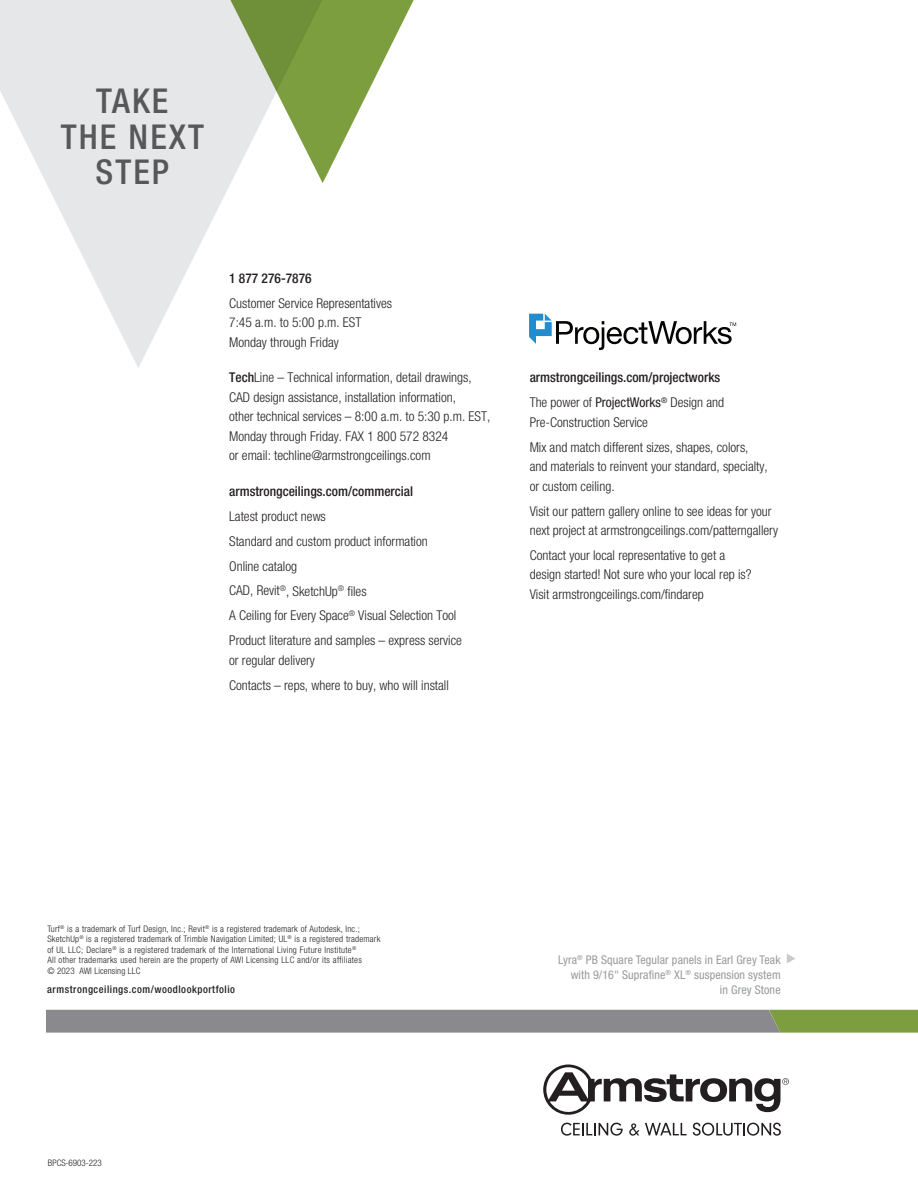
<style>
.page{position:relative;width:918px;height:1188px;background:#fff}
.page>*{position:absolute;margin:0;border:0;box-sizing:border-box;transform-origin:0 0}
.t1{font:500 condensed 34.2px/35.7px "Helvetica Neue LT Std";letter-spacing:.06em;color:#57585a;text-align:center}
.t2{font:300 condensed 13.5px/19.5px "Helvetica Neue LT Std";color:#231f20}
.t3{font:500 condensed 13.5px/24.9px "Helvetica Neue LT Std";color:#231f20}
.t4{font:condensed 12px/15px "Helvetica Neue LT Std";letter-spacing:.01em;color:#97999c;text-align:right}
.t5{font:500 condensed 10.5px "Helvetica Neue LT Std";letter-spacing:.05em;color:#231f20}
.t6{font:300 condensed 9px/10.5px "Helvetica Neue LT Std";letter-spacing:.025em;color:#231f20}
.t7{font:300 condensed 9px "Helvetica Neue LT Std";color:#231f20}
.s1{font-weight:500}
.s2{font-weight:300}
.s3{font-weight:400}
</style>
<div class="page">
<div style="left:863px;top:113px;width:42px;height:42px;border:2px solid #fff;border-radius:50%"></div>
<div style="left:863px;top:572px;width:42px;height:42px;border:2px solid #fff;border-radius:50%"></div>
<div style="left:863px;top:1031px;width:42px;height:42px;border:2px solid #fff;border-radius:50%"></div>
<svg style="left:0;top:0;width:231px;height:368px;fill:#e6e7e9"></svg>
<svg style="left:224px;top:0;width:190px;height:183px"></svg>
<svg style="left:543px;top:1065px;width:246px;height:50px"></svg>
<svg style="left:561px;top:1123px;width:62px;height:13px"></svg>
<svg style="left:629px;top:1123px;width:10px;height:13px"></svg>
<svg style="left:645px;top:1123px;width:42px;height:12px"></svg>
<svg style="left:693px;top:1123px;width:88px;height:13px"></svg>
<svg style="left:46px;top:1010px;width:872px;height:23px;background:#898f83"></svg>
<svg style="left:529px;top:314px;width:207px;height:36px"></svg>
<svg style="left:787px;top:954px;width:8px;height:9px"></svg>
<h1 class="t1" style="left:61px;top:83px;width:145px">TAKE<br>THE NEXT<br>STEP</h1>
<p class="t3" style="left:229px;top:265px;width:84px">1 877 276-7876</p>
<p class="t2" style="left:229px;top:293px;width:164px">Customer Service Representatives<br>7:45 a.m. to 5:00 p.m. EST<br>Monday through Friday</p>
<p class="t2" style="left:229px;top:368px;width:263px"><span class="s1">Tech</span>Line – Technical information, detail drawings, CAD design assistance, installation information,<br>other technical services – 8:00 a.m. to 5:30 p.m. EST, Monday through Friday. FAX 1 800 572 8324<br>or email: techline@armstrongceilings.com</p>
<p class="t3" style="left:229px;top:478px;width:185px">armstrongceilings.com/commercial</p>
<p class="t2" style="left:229px;top:503px;width:234px;line-height:24.9px">Latest product news<br>Standard and custom product information<br>Online catalog<br>CAD, Revit<sup>®</sup>, SketchUp<sup>®</sup> files<br>A Ceiling for Every Space<sup>®</sup> Visual Selection Tool Product literature and samples – express service</p>
<p class="t2" style="left:229px;top:647px;width:221px;line-height:24.9px">or regular delivery<br>Contacts – reps, where to buy, who will install</p>
<p class="t3" style="left:530px;top:365px;width:196px">armstrongceilings.com/projectworks<br><span class="s2">The power of</span> <span class="s3">ProjectWorks</span><sup>®</sup> <span class="s2">Design and</span></p>
<p class="t2" style="left:530px;top:409px;width:220px;line-height:24.9px">Pre-Construction Service<br>Mix and match different sizes, shapes, colors,</p>
<p class="t2" style="left:530px;top:457px;width:240px">and materials to reinvent your standard, specialty, or custom ceiling.</p>
<p class="t2" style="left:530px;top:501px;width:250px">Visit our pattern gallery online to see ideas for your next project at armstrongceilings.com/patterngallery</p>
<p class="t2" style="left:530px;top:545px;width:223px">Contact your local representative to get a design started! Not sure who your local rep is?<br>Visit armstrongceilings.com/findarep</p>
<p class="t6" style="left:47px;top:923px;width:334px">Turf<sup>®</sup> is a trademark of Turf Design, Inc.; Revit<sup>®</sup> is a registered trademark of Autodesk, Inc.; SketchUp<sup>®</sup> is a registered trademark of Trimble Navigation Limited; UL<sup>®</sup> is a registered trademark of UL LLC; Declare<sup>®</sup> is a registered trademark of the International Living Future Institute<sup>®<br></sup>All other trademarks used herein are the property of AWI Licensing LLC and/or its affiliates<br>© 2023 AWI Licensing LLC</p>
<p class="t5" style="left:47px;top:983px;width:189px">armstrongceilings.com/woodlookportfolio</p>
<p class="t7" style="left:48px;top:1157px;width:56px">BPCS-6903-223</p>
<p class="t4" style="left:558px;top:952px;width:224px">Lyra<sup>®</sup> PB Square Tegular panels in Earl Grey Teak with 9/16" Suprafine<sup>®</sup> XL<sup>®</sup> suspension system<br>in Grey Stone</p>
</div>
